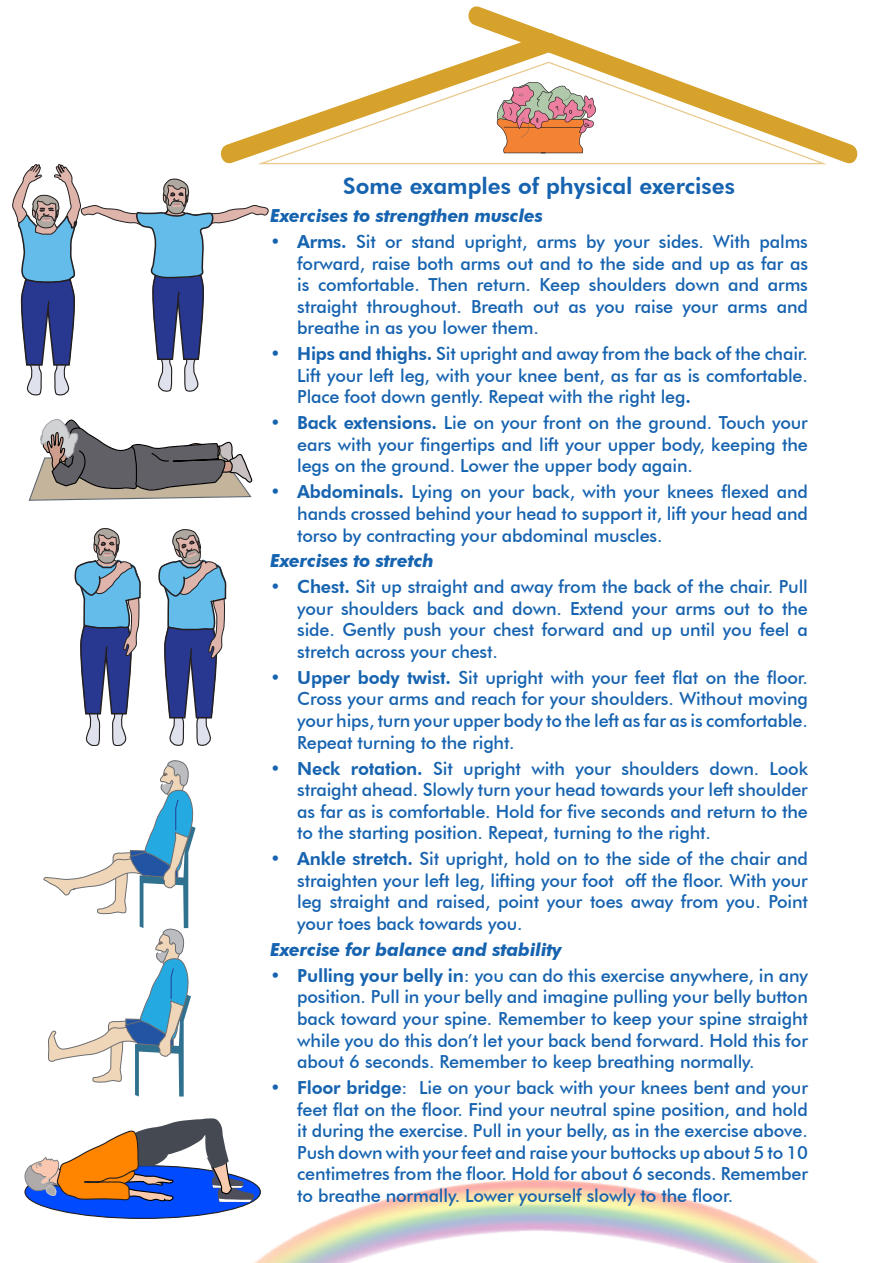
<style>
.page{position:relative;width:893px;height:1263px;background:#fff}
.page>*{position:absolute;margin:0;border:0;box-sizing:border-box;transform-origin:0 0}
.t1{font:800 22.5px "Futura BT";color:#1663b0}
.t2{font:500 18px/21.6px "Futura BT";letter-spacing:-.01em;color:#1663b0;text-align:justify}
.t3{font:italic 700 18px "Futura BT";letter-spacing:-.01em;color:#1663b0}
.s1{font-weight:800}
</style>
<div class="page">
<img style="left:210px;top:1179px;width:610px;height:84px">
<svg style="left:220px;top:134px;width:244px;height:31px"></svg>
<svg style="left:464px;top:6px;width:394px;height:159px"></svg>
<svg style="left:257px;top:62px;width:570px;height:102px"></svg>
<svg style="left:497px;top:82px;width:99px;height:71px"></svg>
<svg style="left:12px;top:162px;width:257px;height:934px"></svg>
<div style="left:25px;top:1166px;width:235px;height:52px;background:#004aff;border-radius:50%"></div>
<svg style="left:25px;top:1118px;width:229px;height:85px"></svg>
<p class="t1" style="left:343px;top:172px;width:393px">Some examples of physical exercises</p>
<p class="t3" style="left:270px;top:205px;width:274px">Exercises to strengthen muscles</p>
<p class="t2" style="left:297px;top:231px;width:512px;text-indent:-27px"><span class="s1">• Arms.</span> Sit or stand upright, arms by your sides. With palms forward, raise both arms out and to the side and up as far as is comfortable. Then return. Keep shoulders down and arms straight throughout. Breath out as you raise your arms and breathe in as you lower them.</p>
<p class="t2" style="left:297px;top:343px;width:512px;text-indent:-27px"><span class="s1">• Hips and thighs.</span> Sit upright and away from the back of the chair.<br>Lift your left leg, with your knee bent, as far as is comfortable.<br>Place foot down gently. Repeat with the right leg<span class="s1">.</span></p>
<p class="t2" style="left:297px;top:412px;width:512px;text-indent:-27px"><span class="s1">• Back extensions.</span> Lie on your front on the ground. Touch your ears with your fingertips and lift your upper body, keeping the legs on the ground. Lower the upper body again.</p>
<p class="t2" style="left:297px;top:481px;width:512px;text-indent:-27px"><span class="s1">• Abdominals.</span> Lying on your back, with your knees flexed and hands crossed behind your head to support it, lift your head and torso by contracting your abdominal muscles.</p>
<p class="t3" style="left:270px;top:550px;width:165px">Exercises to stretch</p>
<p class="t2" style="left:297px;top:576px;width:512px;text-indent:-27px"><span class="s1">• Chest.</span> Sit up straight and away from the back of the chair. Pull your shoulders back and down. Extend your arms out to the side. Gently push your chest forward and up until you feel a stretch across your chest.</p>
<p class="t2" style="left:297px;top:666px;width:512px;text-indent:-27px"><span class="s1">• Upper body twist.</span> Sit upright with your feet flat on the floor.<br>Cross your arms and reach for your shoulders. Without moving your hips, turn your upper body to the left as far as is comfortable.<br>Repeat turning to the right.</p>
<p class="t2" style="left:297px;top:757px;width:512px;text-indent:-27px"><span class="s1">• Neck rotation.</span> Sit upright with your shoulders down. Look straight ahead. Slowly turn your head towards your left shoulder as far as is comfortable. Hold for five seconds and return to the to the starting position. Repeat, turning to the right.</p>
<p class="t2" style="left:297px;top:848px;width:512px;text-indent:-27px"><span class="s1">• Ankle stretch.</span> Sit upright, hold on to the side of the chair and straighten your left leg, lifting your foot off the floor. With your leg straight and raised, point your toes away from you. Point your toes back towards you.</p>
<p class="t3" style="left:270px;top:938px;width:293px">Exercise for balance and stability</p>
<p class="t2" style="left:297px;top:964px;width:512px;text-indent:-27px"><span class="s1">• Pulling your belly in</span>: you can do this exercise anywhere, in any position. Pull in your belly and imagine pulling your belly button back toward your spine. Remember to keep your spine straight while you do this don’t let your back bend forward. Hold this for about 6 seconds. Remember to keep breathing normally.</p>
<p class="t2" style="left:297px;top:1077px;width:512px;text-indent:-27px"><span class="s1">• Floor bridge</span>: Lie on your back with your knees bent and your feet flat on the floor. Find your neutral spine position, and hold it during the exercise. Pull in your belly, as in the exercise above.<br>Push down with your feet and raise your buttocks up about 5 to 10 centimetres from the floor. Hold for about 6 seconds. Remember to breathe normally. Lower yourself slowly to the floor.</p>
</div>
